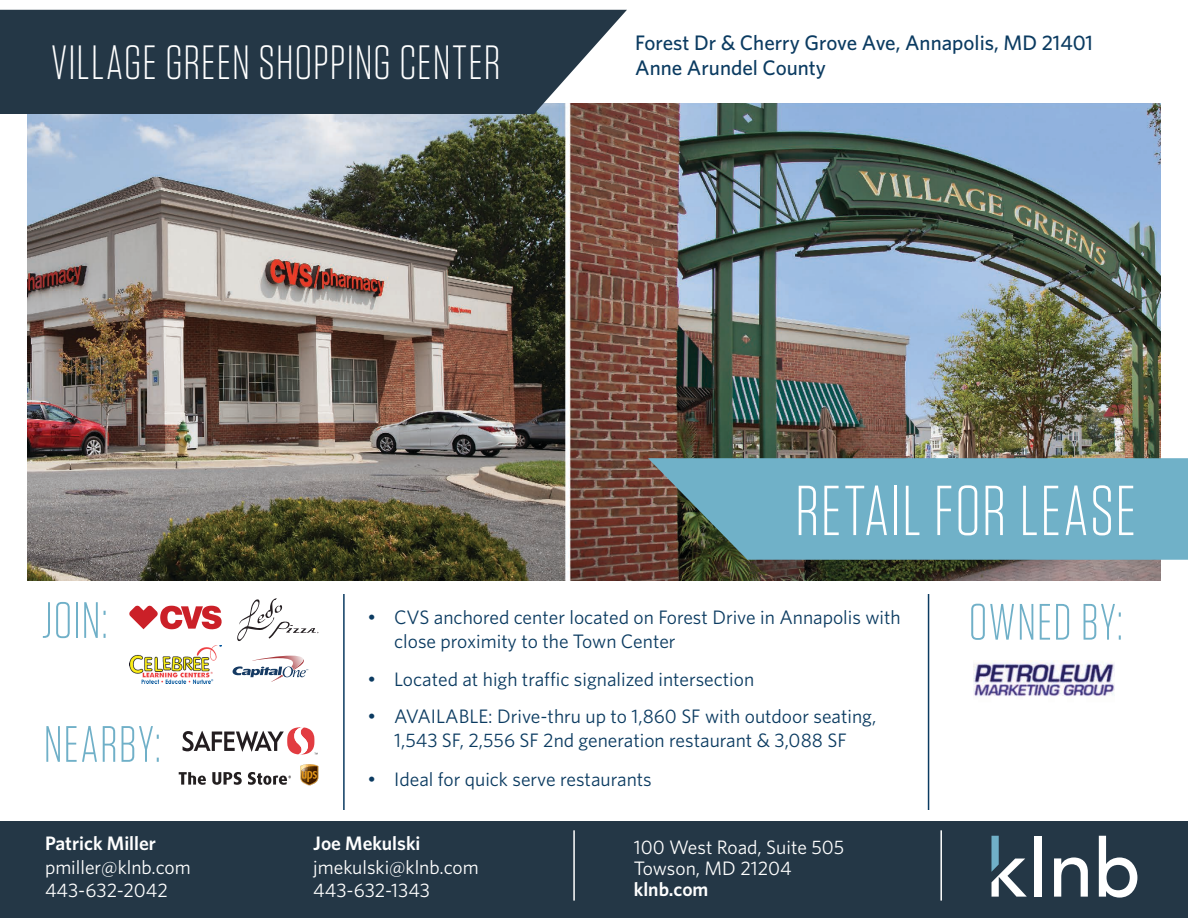
<style>
.page{position:relative;width:1188px;height:918px;background:#fff}
.page>*{position:absolute;margin:0;border:0;box-sizing:border-box;transform-origin:0 0}
.t1{font:300 70.5px "Tungsten";letter-spacing:.02em;color:#fff}
.t2{font:300 51px "Tungsten";letter-spacing:.025em;color:#70b0c8}
.t3{font:300 48px "Tungsten";letter-spacing:.025em;color:#fff}
.t4{font:500 21px "Whitney";color:#0b3b61}
.t5{font:19.5px/24px "Whitney";color:#0b3b61}
.t6{font:19.5px/23.4px "Whitney";color:#fff}
.t7{font:600 19.5px "Whitney";color:#fff}
.s1{font-family:"Gotham"}
</style>
<div class="page">
<div style="left:0;top:822px;width:1188px;height:96px;background:#243746"></div>
<hr style="left:573px;top:830px;width:2px;height:71px;background:#fff">
<hr style="left:940px;top:830px;width:2px;height:71px;background:#fff">
<svg style="left:991px;top:836px;width:36px;height:61px"></svg>
<div style="left:1035px;top:836px;width:7px;height:61px;background:#fff"></div>
<svg style="left:1054px;top:857px;width:34px;height:40px"></svg>
<svg style="left:1099px;top:836px;width:38px;height:62px"></svg>
<img style="left:27px;top:103px;width:1134px;height:477px">
<svg style="left:648px;top:458px;width:540px;height:102px;background:#6da6b9"></svg>
<hr style="left:343px;top:594px;width:2px;height:216px;background:#0b3b61">
<svg style="left:0;top:10px;width:627px;height:104px;background:#324351"></svg>
<svg style="left:129px;top:606px;width:93px;height:23px"></svg>
<svg style="left:237px;top:598px;width:82px;height:43px"></svg>
<svg style="left:233px;top:656px;width:75px;height:26px"></svg>
<img style="left:129px;top:645px;width:93px;height:39px">
<svg style="left:183px;top:727px;width:135px;height:27px"></svg>
<img style="left:973px;top:661px;width:142px;height:35px">
<hr style="left:928px;top:594px;width:1px;height:216px;background:#0b3b61">
<svg style="left:179px;top:772px;width:27px;height:13px"></svg>
<svg style="left:212px;top:772px;width:30px;height:13px"></svg>
<svg style="left:248px;top:772px;width:43px;height:13px"></svg>
<svg style="left:300px;top:764px;width:18px;height:22px"></svg>
<p class="t3" style="left:51px;top:38px;width:451px">VILLAGE GREEN SHOPPING CENTER</p>
<p class="t4" style="left:635px;top:28px;width:459px">Forest Dr &amp; Cherry Grove Ave, Annapolis, MD 21401</p>
<p class="t4" style="left:635px;top:54px;width:192px">Anne Arundel County</p>
<p class="t1" style="left:795px;top:475px;width:343px">RETAIL FOR LEASE</p>
<p class="t2" style="left:42px;top:594px;width:67px">JOIN:</p>
<p class="t2" style="left:44px;top:718px;width:118px">NEARBY:</p>
<p class="t7" style="left:45px;top:831px;width:113px">Patrick Miller</p>
<p class="t6" style="left:45px;top:855px;width:147px">pmiller@klnb.com<br>443-632-2042</p>
<p class="t5" style="left:394px;top:605px;width:508px;text-indent:-27px"><span class="s1">•</span> CVS anchored center located on Forest Drive in Annapolis with close proximity to the Town Center</p>
<p class="t5" style="left:367px;top:667px;width:389px"><span class="s1">•</span> Located at high traffic signalized intersection</p>
<p class="t5" style="left:367px;top:704px;width:511px;text-align:center"><span class="s1">•</span> AVAILABLE: Drive-thru up to 1,860 SF with outdoor seating,<br>1,543 SF, 2,556 SF 2nd generation restaurant &amp; 3,088 SF</p>
<p class="t5" style="left:367px;top:767px;width:286px"><span class="s1">•</span> Ideal for quick serve restaurants</p>
<p class="t7" style="left:313px;top:831px;width:109px">Joe Mekulski</p>
<p class="t6" style="left:313px;top:855px;width:167px">jmekulski@klnb.com<br>443-632-1343</p>
<p class="t6" style="left:634px;top:837px;width:212px;line-height:21px">100 West Road, Suite 505<br>Towson, MD 21204</p>
<p class="t7" style="left:634px;top:877px;width:76px">klnb.com</p>
<p class="t2" style="left:969px;top:596px;width:155px">OWNED BY:</p>
</div>
